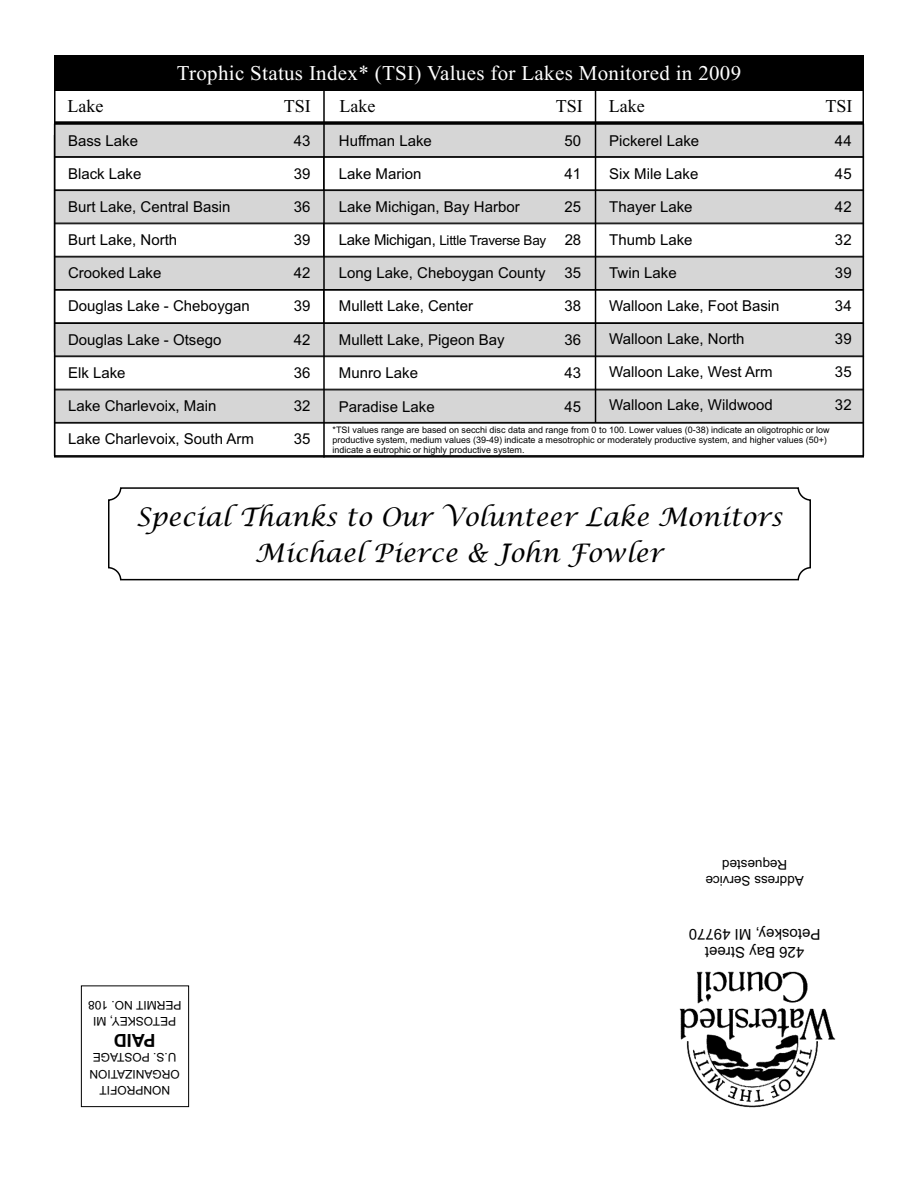
<style>
.page{position:relative;width:918px;height:1188px;background:#fff}
.page>*{position:absolute;margin:0;border:0;box-sizing:border-box;transform-origin:0 0}
.t1{font:italic 25.5px/36px "Lucida Calligraphy";color:#000;text-align:center}
.t2{font:21px "Times New Roman";letter-spacing:.015em;color:#fff}
.t3{font:18px "Times New Roman";color:#000}
.t4{font:700 18px "Arial";color:#000}
.t5{font:15px/18px "Arial";color:#000;text-align:center}
.t6{font:13.5px/16.2px "Arial";letter-spacing:-.02em;color:#000;text-align:center}
.t7{font:12px/16.5px "Arial";color:#000;text-align:center}
.t8{font:9px/9.8px "Arial";color:#000}
.s1{font-size:15px}
</style>
<div class="page">
<div style="left:54px;top:56px;width:810px;height:35px;background:#000"></div>
<div style="left:55px;top:124px;width:808px;height:32px;background:#d6d6d6"></div>
<div style="left:54px;top:124px;width:810px;height:33px;border:1px solid #000"></div>
<div style="left:54px;top:157px;width:810px;height:33px;border:1px solid #000"></div>
<div style="left:55px;top:191px;width:808px;height:32px;background:#d6d6d6"></div>
<div style="left:54px;top:190px;width:810px;height:33px;border:1px solid #000"></div>
<div style="left:54px;top:223px;width:810px;height:34px;border:1px solid #000"></div>
<div style="left:55px;top:257px;width:808px;height:32px;background:#d6d6d6"></div>
<div style="left:54px;top:257px;width:810px;height:33px;border:1px solid #000"></div>
<div style="left:54px;top:290px;width:810px;height:33px;border:1px solid #000"></div>
<div style="left:55px;top:324px;width:808px;height:32px;background:#d6d6d6"></div>
<div style="left:54px;top:323px;width:810px;height:33px;border:1px solid #000"></div>
<div style="left:54px;top:356px;width:810px;height:34px;border:1px solid #000"></div>
<div style="left:55px;top:390px;width:808px;height:32px;background:#d6d6d6"></div>
<div style="left:54px;top:390px;width:810px;height:33px;border:1px solid #000"></div>
<hr style="left:323px;top:88px;width:2px;height:370px;background:#000">
<hr style="left:595px;top:84px;width:1px;height:339px;background:#000">
<div style="left:54px;top:89px;width:810px;height:369px;border:2px solid #000"></div>
<hr style="left:54px;top:121px;width:810px;height:3px;background:#000">
<svg style="left:108px;top:487px;width:703px;height:93px"></svg>
<img style="left:679px;top:971px;width:157px;height:137px">
<div style="left:81px;top:986px;width:108px;height:121px;border:1px solid #000"></div>
<h2 class="t2" style="left:177px;top:60px;width:566px">Trophic Status Index* (TSI) Values for Lakes Monitored in 2009</h2>
<p class="t3" style="left:68px;top:95px;width:37px">Lake</p>
<p class="t3" style="left:284px;top:95px;width:28px">TSI</p>
<p class="t3" style="left:339px;top:96px;width:37px">Lake</p>
<p class="t3" style="left:556px;top:96px;width:28px">TSI</p>
<p class="t3" style="left:609px;top:95px;width:37px">Lake</p>
<p class="t3" style="left:825px;top:95px;width:28px">TSI</p>
<p class="t5" style="left:68px;top:132px;width:72px">Bass Lake</p>
<p class="t5" style="left:294px;top:132px;width:18px">43</p>
<p class="t5" style="left:68px;top:165px;width:75px">Black Lake</p>
<p class="t5" style="left:294px;top:165px;width:18px">39</p>
<p class="t5" style="left:68px;top:198px;width:164px">Burt Lake, Central Basin</p>
<p class="t5" style="left:294px;top:198px;width:18px">36</p>
<p class="t5" style="left:68px;top:231px;width:111px">Burt Lake, North</p>
<p class="t5" style="left:294px;top:231px;width:18px">39</p>
<p class="t5" style="left:68px;top:264px;width:95px">Crooked Lake</p>
<p class="t5" style="left:294px;top:264px;width:18px">42</p>
<p class="t5" style="left:68px;top:297px;width:183px">Douglas Lake - Cheboygan</p>
<p class="t5" style="left:294px;top:297px;width:18px">39</p>
<p class="t5" style="left:68px;top:331px;width:155px">Douglas Lake - Otsego</p>
<p class="t5" style="left:294px;top:331px;width:18px">42</p>
<p class="t5" style="left:68px;top:364px;width:59px">Elk Lake</p>
<p class="t5" style="left:294px;top:364px;width:18px">36</p>
<p class="t5" style="left:68px;top:397px;width:150px">Lake Charlevoix, Main</p>
<p class="t5" style="left:294px;top:397px;width:18px">32</p>
<p class="t5" style="left:68px;top:430px;width:187px">Lake Charlevoix, South Arm</p>
<p class="t5" style="left:294px;top:430px;width:18px">35</p>
<p class="t5" style="left:339px;top:132px;width:95px">Huffman Lake</p>
<p class="t5" style="left:565px;top:132px;width:18px">50</p>
<p class="t5" style="left:339px;top:165px;width:84px">Lake Marion</p>
<p class="t5" style="left:565px;top:165px;width:18px">41</p>
<p class="t5" style="left:339px;top:198px;width:182px">Lake Michigan, Bay Harbor</p>
<p class="t5" style="left:565px;top:198px;width:18px">25</p>
<p class="t6" style="left:339px;top:232px;width:244px"><span class="s1">Lake Michigan,</span> Little Traverse Bay <span class="s1">28</span></p>
<p class="t5" style="left:339px;top:264px;width:208px">Long Lake, Cheboygan County</p>
<p class="t5" style="left:565px;top:264px;width:18px">35</p>
<p class="t5" style="left:339px;top:297px;width:136px">Mullett Lake, Center</p>
<p class="t5" style="left:565px;top:297px;width:18px">38</p>
<p class="t5" style="left:339px;top:331px;width:167px">Mullett Lake, Pigeon Bay</p>
<p class="t5" style="left:565px;top:331px;width:18px">36</p>
<p class="t5" style="left:339px;top:364px;width:81px">Munro Lake</p>
<p class="t5" style="left:565px;top:364px;width:18px">43</p>
<p class="t5" style="left:339px;top:398px;width:97px">Paradise Lake</p>
<p class="t5" style="left:565px;top:398px;width:18px">45</p>
<p class="t5" style="left:609px;top:132px;width:92px">Pickerel Lake</p>
<p class="t5" style="left:835px;top:132px;width:18px">44</p>
<p class="t5" style="left:609px;top:165px;width:91px">Six Mile Lake</p>
<p class="t5" style="left:835px;top:165px;width:18px">45</p>
<p class="t5" style="left:609px;top:198px;width:85px">Thayer Lake</p>
<p class="t5" style="left:835px;top:198px;width:18px">42</p>
<p class="t5" style="left:609px;top:231px;width:85px">Thumb Lake</p>
<p class="t5" style="left:835px;top:231px;width:18px">32</p>
<p class="t5" style="left:609px;top:264px;width:69px">Twin Lake</p>
<p class="t5" style="left:835px;top:264px;width:18px">39</p>
<p class="t5" style="left:609px;top:297px;width:172px">Walloon Lake, Foot Basin</p>
<p class="t5" style="left:835px;top:297px;width:18px">34</p>
<p class="t5" style="left:609px;top:330px;width:137px">Walloon Lake, North</p>
<p class="t5" style="left:835px;top:330px;width:18px">39</p>
<p class="t5" style="left:609px;top:363px;width:165px">Walloon Lake, West Arm</p>
<p class="t5" style="left:835px;top:363px;width:18px">35</p>
<p class="t5" style="left:609px;top:396px;width:165px">Walloon Lake, Wildwood</p>
<p class="t5" style="left:835px;top:396px;width:18px">32</p>
<p class="t8" style="left:333px;top:425px;width:499px">*TSI values range are based on secchi disc data and range from 0 to 100. Lower values (0-38) indicate an oligotrophic or low productive system, medium values (39-49) indicate a mesotrophic or moderately productive system, and higher values (50+) indicate a eutrophic or highly productive system.</p>
<h1 class="t1" style="left:136px;top:499px;width:648px">Special Thanks to Our Volunteer Lake Monitors<br>Michael Pierce &amp; John Fowler</h1>
<p class="t6" style="left:804px;top:889px;width:100px;rotate:-180deg">A sser dd S ec i vre<br>R de t seuqe</p>
<p class="t7" style="left:181px;top:1030px;width:95px;rotate:-180deg">P E OT S K E M, Y I<br>P E R M T I N O 801.</p>
<p class="t4" style="left:156px;top:1050px;width:43px;rotate:-180deg">AP DI</p>
<p class="t7" style="left:180px;top:1099px;width:92px;rotate:-180deg">N O N P R O F TI<br>O R G A N ZI TA OI N<br>U S. P. O S AT G E</p>
<p class="t5" style="left:820px;top:961px;width:133px;rotate:-180deg">624 B ya S t ee r t<br>P M, yekso t e 07794I</p>
</div>
